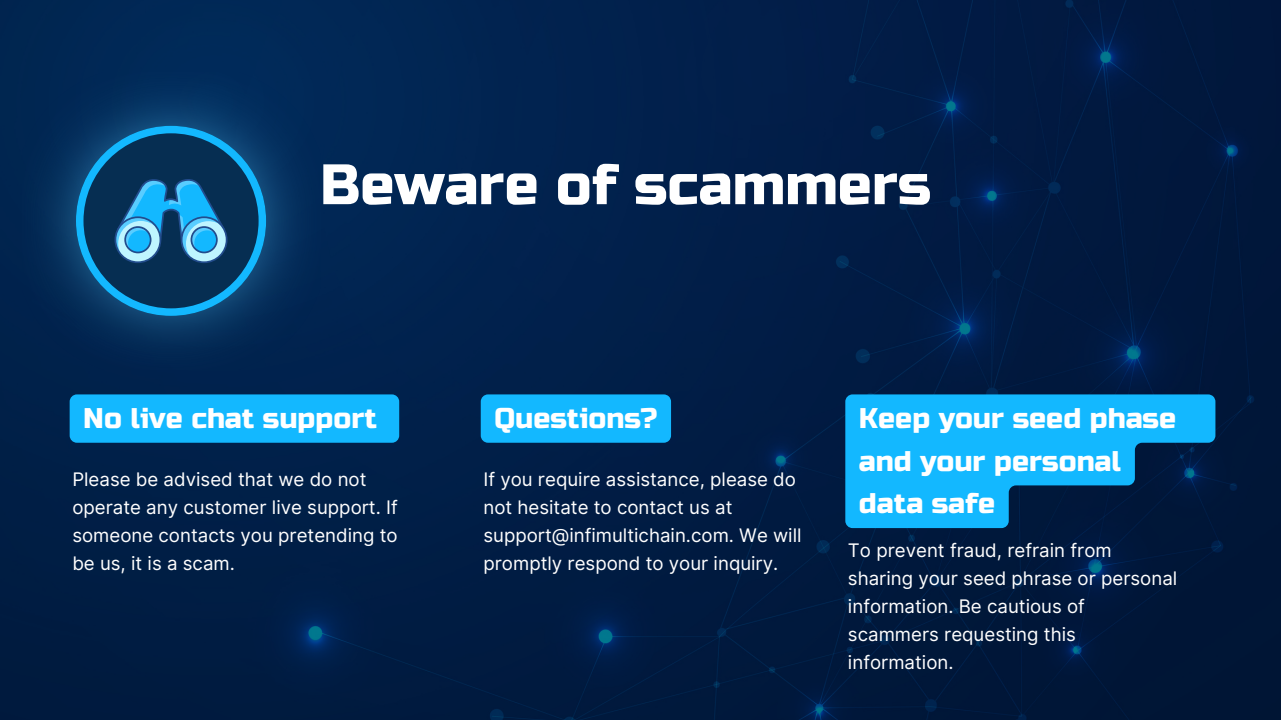
<style>
.page{position:relative;width:1281px;height:720px;background:#fff}
.page>*{position:absolute;margin:0;border:0;box-sizing:border-box;transform-origin:0 0}
.t1{font:56.88px "Russo One";color:#fff}
.t2{font:28.5px/42.6px "Russo One";color:#fff}
.t3{font:18.62px/28px "Inter";color:#fff}
</style>
<div class="page">
<div style="left:0;top:0;width:1280px;height:720px;background:#001e44"></div>
<div style="left:481px;top:394px;width:190px;height:49px;background:#13b8ff"></div>
<div style="left:70px;top:394px;width:329px;height:49px;background:#13b8ff;border-radius:7px"></div>
<svg style="left:845px;top:394px;width:370px;height:134px;fill:#13b8ff"></svg>
<img style="left:22px;top:72px;width:298px;height:298px">
<svg style="left:76px;top:126px;width:190px;height:190px"></svg>
<h1 class="t1" style="left:320px;top:152px;width:612px">Beware of scammers</h1>
<h2 class="t2" style="left:83px;top:397px;width:295px">No live chat support</h2>
<p class="t3" style="left:72px;top:465px;width:327px">Please be advised that we do not operate any customer live support. If someone contacts you pretending to be us, it is a scam.</p>
<h2 class="t2" style="left:494px;top:397px;width:164px">Questions?</h2>
<p class="t3" style="left:483px;top:465px;width:320px">If you require assistance, please do not hesitate to contact us at support@infimultichain.com. We will promptly respond to your inquiry.</p>
<h2 class="t2" style="left:859px;top:397px;width:319px">Keep your seed phase and your personal data safe</h2>
<p class="t3" style="left:848px;top:536px;width:331px">To prevent fraud, refrain from sharing your seed phrase or personal information. Be cautious of scammers requesting this information.</p>
</div>
